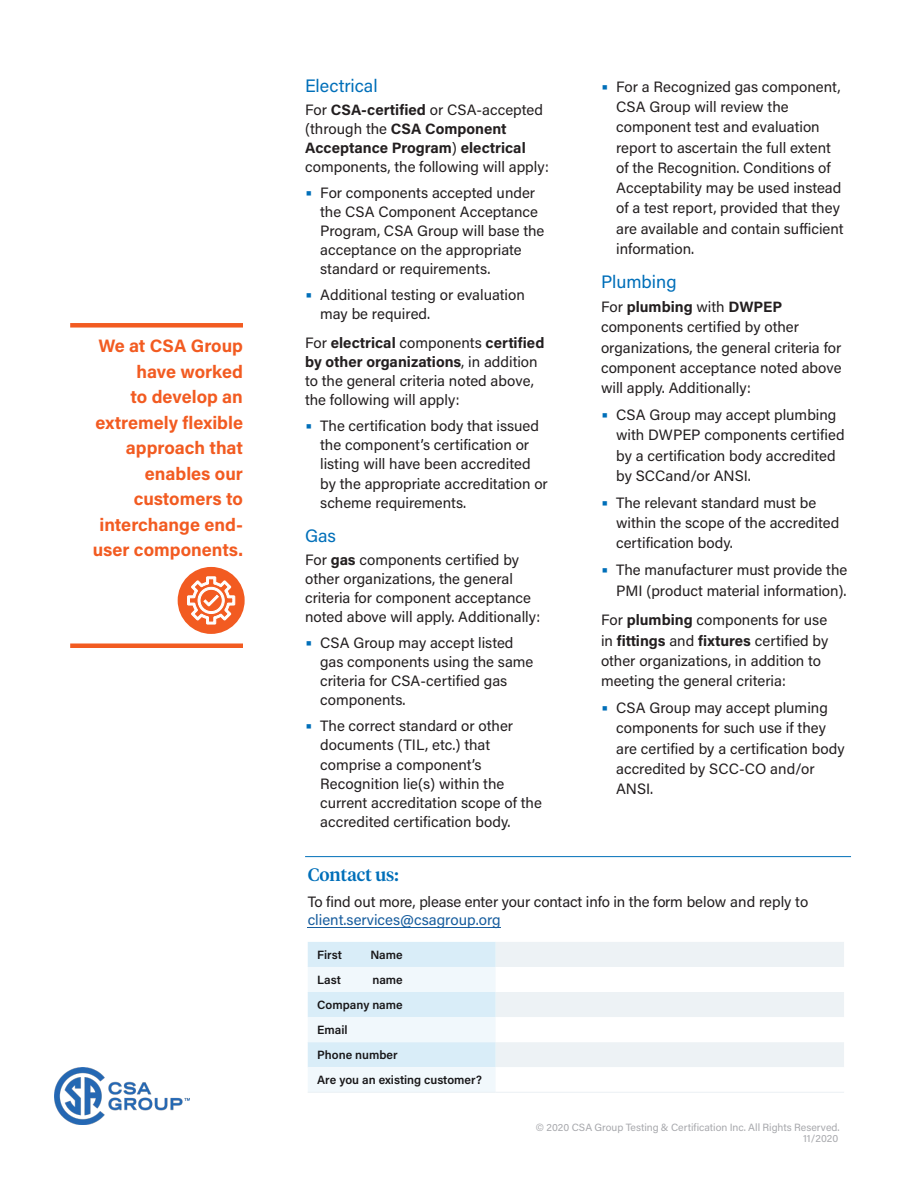
<style>
.page{position:relative;width:918px;height:1188px;background:#fff}
.page>*{position:absolute;margin:0;border:0;box-sizing:border-box;transform-origin:0 0}
.t1{font:700 18px/25.5px "Acumin Pro";color:#f25b21;text-align:right}
.t2{font:18px "Acumin Pro";color:#006fb9}
.t3{font:500 18px "Tiempos Headline";color:#006fb9}
.t4{font:15px/19.2px "Acumin Pro";color:#231f20}
.t5{font:15px "Acumin Pro";color:#175d9e}
.t6{font:600 12px/25px "Acumin Pro";color:#181719}
.t7{font:10.5px/11.4px "Acumin Pro";color:#a8a9ad;text-align:right}
.s1{font-weight:700}
.s2{font-weight:700;font-size:18px;color:#006fb9}
</style>
<div class="page">
<img style="left:54px;top:1068px;width:136px;height:57px">
<hr style="left:305px;top:856px;width:546px;height:1px;background:#006fb9">
<div style="left:180px;top:569px;width:63px;height:63px;background:#f25b21;border-radius:50%"></div>
<div style="left:178px;top:567px;width:67px;height:67px;border:4px solid #f25b21;border-radius:50%"></div>
<div style="left:70px;top:323px;width:173px;height:5px;background:#f25b21"></div>
<hr style="left:70px;top:644px;width:173px;height:4px;background:#f25b21">
<svg style="left:308px;top:942px;width:536px;height:150px"></svg>
<hr style="left:308px;top:1092px;width:188px;height:1px;background:#edf2f5">
<hr style="left:496px;top:1092px;width:348px;height:1px;background:#edf2f5">
<hr style="left:308px;top:927px;width:193px;height:1px;background:#175d9e">
<svg style="left:187px;top:576px;width:48px;height:48px"></svg>
<p class="t1" style="left:93px;top:332px;width:152px">We at CSA Group have worked<br>to develop an extremely flexible approach that enables our customers to interchange end&shy;user components.</p>
<p class="t2" style="left:305px;top:73px;width:74px">Electrical</p>
<p class="t4" style="left:305px;top:99px;width:245px">For <span class="s1">CSA-certified</span> or CSA-accepted (through the <span class="s1">CSA Component Acceptance Program</span>) <span class="s1">electrical </span>components, the following will apply:</p>
<p class="t4" style="left:320px;top:182px;width:226px;text-indent:-15px"><span class="s2">•</span> For components accepted under the CSA Component Acceptance<br>Program, CSA Group will base the acceptance on the appropriate standard or requirements.</p>
<p class="t4" style="left:320px;top:285px;width:206px;text-indent:-15px"><span class="s2">•</span> Additional testing or evaluation may be required.</p>
<p class="t4" style="left:305px;top:332px;width:241px">For <span class="s1">electrical</span> components <span class="s1">certified by other organizations</span>, in addition to the general criteria noted above, the following will apply:</p>
<p class="t4" style="left:320px;top:416px;width:229px;text-indent:-15px"><span class="s2">•</span> The certification body that issued the component’s certification or listing will have been accredited by the appropriate accreditation or scheme requirements.</p>
<p class="t2" style="left:305px;top:523px;width:33px">Gas</p>
<p class="t4" style="left:305px;top:549px;width:237px">For <span class="s1">gas</span> components certified by other organizations, the general criteria for component acceptance noted above will apply. Additionally:</p>
<p class="t4" style="left:320px;top:633px;width:215px;text-indent:-15px"><span class="s2">•</span> CSA Group may accept listed gas components using the same criteria for CSA-certified gas components.</p>
<p class="t4" style="left:320px;top:716px;width:223px;text-indent:-15px"><span class="s2">•</span> The correct standard or other documents (TIL, etc.) that comprise a component’s<br>Recognition lie(s) within the current accreditation scope of the accredited certification body.</p>
<p class="t4" style="left:616px;top:76px;width:229px;line-height:20.2px;text-indent:-15px"><span class="s2">•</span> For a Recognized gas component,<br>CSA Group will review the component test and evaluation report to ascertain the full extent of the Recognition. Conditions of<br>Acceptability may be used instead of a test report, provided that they are available and contain sufficient information.</p>
<p class="t2" style="left:601px;top:270px;width:77px">Plumbing</p>
<p class="t4" style="left:601px;top:296px;width:242px;line-height:20.2px">For <span class="s1">plumbing</span> with <span class="s1">DWPEP </span>components certified by other organizations, the general criteria for component acceptance noted above will apply. Additionally:</p>
<p class="t4" style="left:616px;top:404px;width:230px;line-height:20.2px;text-indent:-15px"><span class="s2">•</span> CSA Group may accept plumbing with DWPEP components certified by a certification body accredited by SCCand/or ANSI.</p>
<p class="t4" style="left:616px;top:492px;width:225px;line-height:20.2px;text-indent:-15px"><span class="s2">•</span> The relevant standard must be within the scope of the accredited certification body.</p>
<p class="t4" style="left:601px;top:559px;width:248px;line-height:20.2px;text-align:right"><span class="s2">•</span> The manufacturer must provide the<br>PMI (product material information).</p>
<p class="t4" style="left:601px;top:609px;width:229px;line-height:20.2px">For <span class="s1">plumbing</span> components for use in <span class="s1">fittings</span> and <span class="s1">fixtures</span> certified by other organizations, in addition to meeting the general criteria:</p>
<p class="t4" style="left:616px;top:697px;width:230px;line-height:20.2px;text-indent:-15px"><span class="s2">•</span> CSA Group may accept pluming components for such use if they are certified by a certification body accredited by SCC-CO and/or<br>ANSI.</p>
<p class="t3" style="left:308px;top:862px;width:92px">Contact us:</p>
<p class="t4" style="left:308px;top:892px;width:502px">To find out more, please enter your contact info in the form below and reply to</p>
<p class="t5" style="left:308px;top:910px;width:194px">client.services@csagroup.org</p>
<p class="t6" style="left:317px;top:942px;width:26px">First</p>
<p class="t6" style="left:371px;top:942px;width:34px">Name</p>
<p class="t6" style="left:317px;top:967px;width:25px">Last</p>
<p class="t6" style="left:317px;top:967px;width:166px;text-indent:55px">name<br>Company name<br>Email<br>Phone number<br>Are you an existing customer?</p>
<p class="t7" style="left:536px;top:1121px;width:305px">© 2020 CSA Group Testing &amp; Certification Inc. All Rights Reserved.<br>11/2020</p>
</div>
